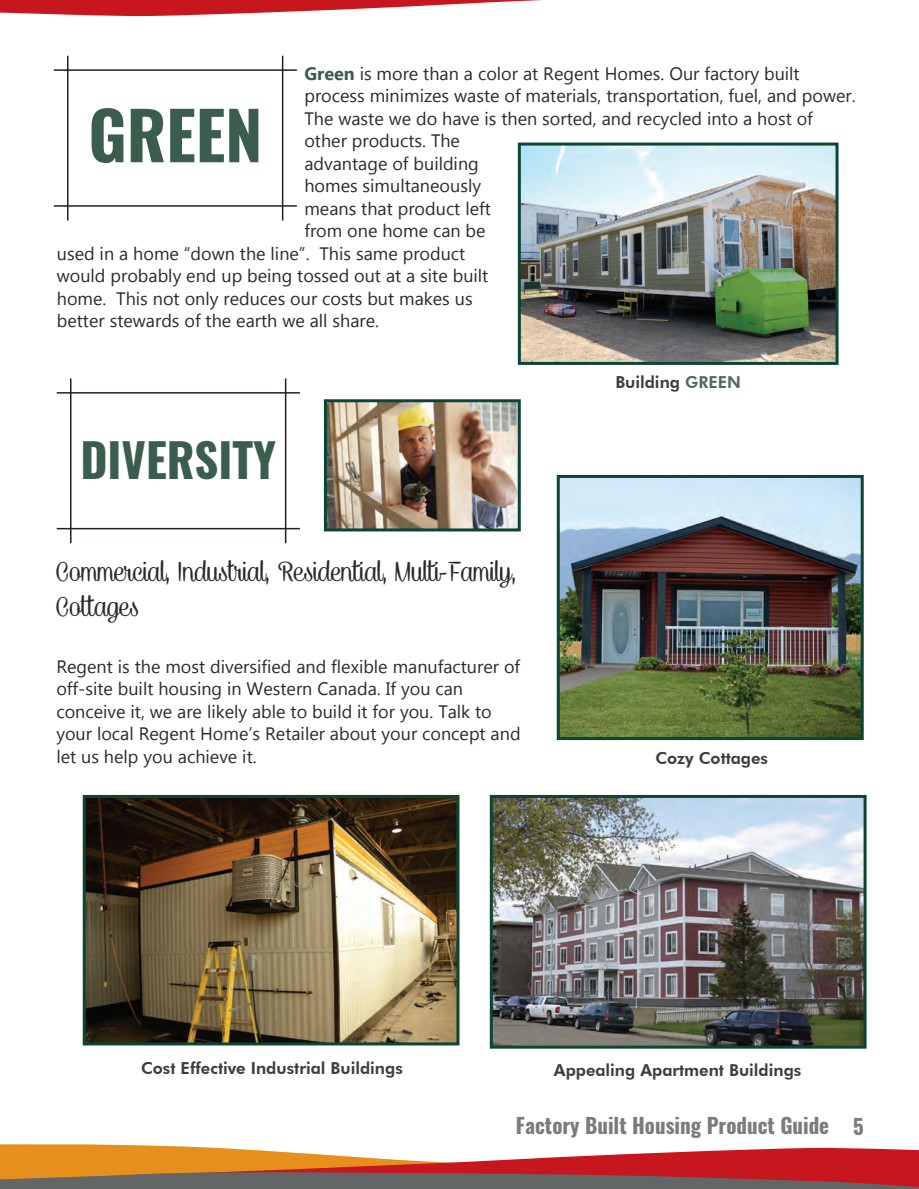
<style>
.page{position:relative;width:919px;height:1189px;background:#fff}
.page>*{position:absolute;margin:0;border:0;box-sizing:border-box;transform-origin:0 0}
.t1{font:700 66px "Oswald";color:#3b5d4d}
.t2{font:700 46.5px "Oswald";color:#3b5d4d}
.t3{font:31.5px/34.5px "Caneletter Script Personal Use";color:#2b2b2a}
.t4{font:700 21px "Oswald";color:#7c7b7b}
.t5{font:18px/22.5px "Gadugi";color:#2b2b2a}
.t6{font:800 16.5px "Futura BT";color:#3e3d3c}
.s1{font-weight:700;color:#3b5d4d}
.s2{color:#4f6b5c}
</style>
<div class="page">
<img style="left:87px;top:799px;width:368px;height:242px">
<div style="left:83px;top:795px;width:376px;height:250px;border:3px solid #0c4533"></div>
<img style="left:493px;top:799px;width:369px;height:245px">
<div style="left:489px;top:795px;width:377px;height:253px;border:3px solid #0c4533"></div>
<img style="left:521px;top:146px;width:313px;height:215px">
<div style="left:517px;top:142px;width:321px;height:223px;border:3px solid #0c4533"></div>
<img style="left:560px;top:479px;width:299px;height:257px">
<div style="left:556px;top:475px;width:307px;height:265px;border:3px solid #0c4533"></div>
<img style="left:328px;top:403px;width:188px;height:124px">
<div style="left:324px;top:399px;width:196px;height:132px;border:3px solid #0c4533"></div>
<hr style="left:54px;top:205px;width:243px;height:2px;background:#231f20">
<hr style="left:282px;top:56px;width:1px;height:164px;background:#231f20">
<hr style="left:54px;top:69px;width:243px;height:2px;background:#231f20">
<hr style="left:67px;top:56px;width:1px;height:164px;background:#231f20">
<hr style="left:57px;top:528px;width:243px;height:1px;background:#231f20">
<hr style="left:285px;top:378px;width:1px;height:165px;background:#231f20">
<hr style="left:57px;top:392px;width:243px;height:1px;background:#231f20">
<hr style="left:70px;top:378px;width:1px;height:165px;background:#231f20">
<svg style="left:0;top:0;width:542px;height:17px"></svg>
<svg style="left:0;top:1144px;width:919px;height:45px"></svg>
<p class="t5" style="left:304px;top:62px;width:552px"><span class="s1">Green</span> is more than a color at Regent Homes. Our factory built process minimizes waste of materials, transportation, fuel, and power.<br>The waste we do have is then sorted, and recycled into a host of other products. The</p>
<p class="t5" style="left:304px;top:152px;width:176px">advantage of building</p>
<p class="t5" style="left:304px;top:174px;width:178px">homes simultaneously</p>
<p class="t5" style="left:304px;top:197px;width:188px">means that product left</p>
<p class="t5" style="left:304px;top:219px;width:183px">from one home can be</p>
<p class="t5" style="left:57px;top:242px;width:410px">used in a home “down the line”. This same product</p>
<p class="t5" style="left:57px;top:264px;width:433px">would probably end up being tossed out at a site built</p>
<p class="t5" style="left:57px;top:287px;width:417px">home. This not only reduces our costs but makes us</p>
<p class="t5" style="left:57px;top:309px;width:324px">better stewards of the earth we all share.</p>
<p class="t1" style="left:88px;top:89px;width:175px">GREEN</p>
<p class="t2" style="left:80px;top:428px;width:197px">DIVERSITY</p>
<p class="t3" style="left:56px;top:555px;width:461px">Commercial, Industrial, Residential, Multi-Family,<br>Cottages</p>
<p class="t5" style="left:56px;top:655px;width:465px">Regent is the most diversified and flexible manufacturer of off-site built housing in Western Canada. If you can</p>
<p class="t5" style="left:56px;top:700px;width:465px">conceive it, we are likely able to build it for you. Talk to your local Regent Home’s Retailer about your concept and let us help you achieve it.</p>
<p class="t6" style="left:615px;top:372px;width:127px">Building <span class="s2">GREEN</span></p>
<p class="t6" style="left:655px;top:748px;width:114px">Cozy Cottages</p>
<p class="t6" style="left:141px;top:1058px;width:263px">Cost Effective Industrial Buildings</p>
<p class="t6" style="left:554px;top:1059px;width:249px">Appealing Apartment Buildings</p>
<p class="t4" style="left:516px;top:1111px;width:349px">Factory Built Housing Product Guide 5</p>
</div>
